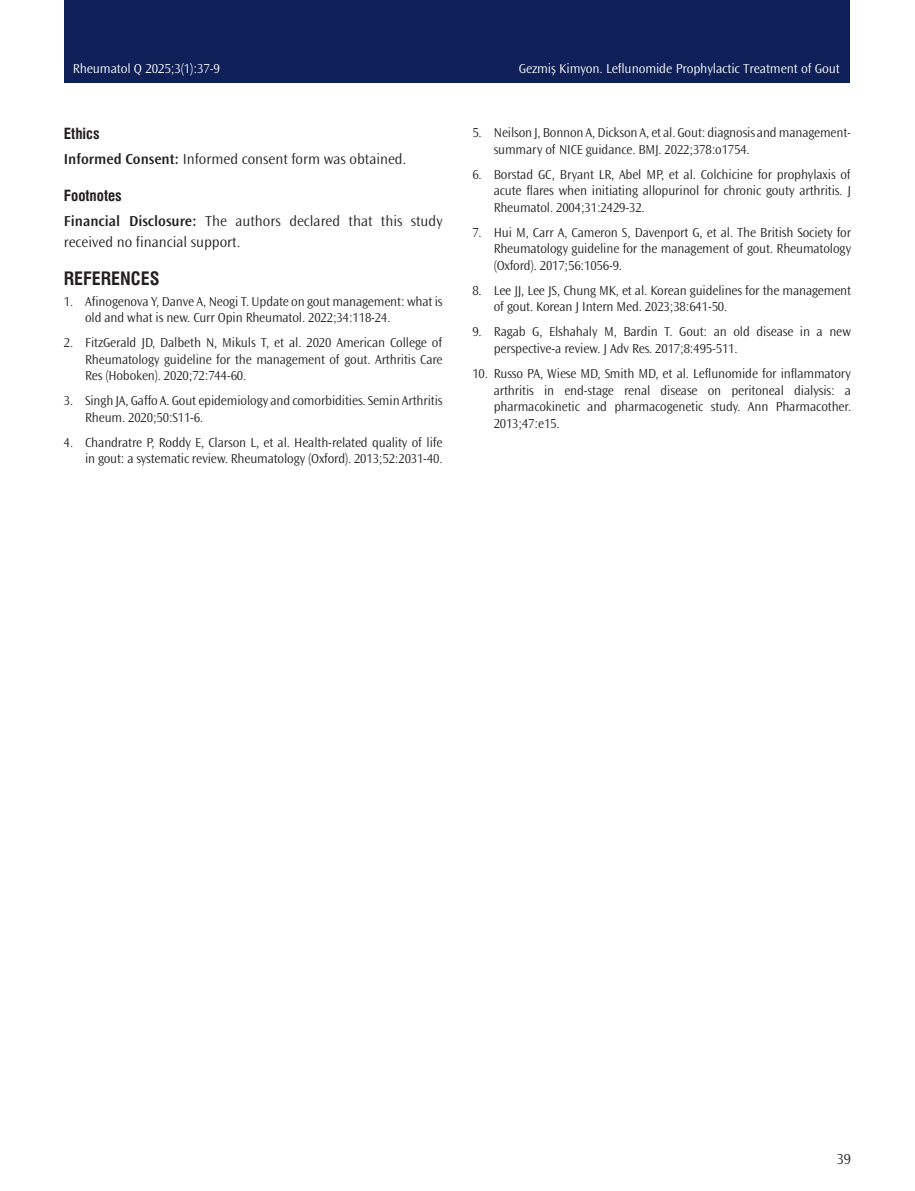
<style>
.page{position:relative;width:915px;height:1191px;background:#fff}
.page>*{position:absolute;margin:0;border:0;box-sizing:border-box;transform-origin:0 0}
.ANA_BASLIKLAR{font:18px "Swiss Condensed Bold Tr";color:#231f20}
.YAZI{font:300 15px/21px "Ocean Sans Std";color:#231f20}
.BOLD{font:15px "Swiss Condensed Bold Tr";color:#231f20}
.t1{font:300 13.5px/16.5px "Ocean Sans Std";letter-spacing:-.01em;color:#231f20}
.t2{font:300 13.5px "Ocean Sans Std";letter-spacing:-.01em;color:#fff}
.s1{font-weight:600}
</style>
<div class="page">
<div style="left:64px;top:0;width:785px;height:83px;background:#0f2059"></div>
<p class="t2" style="left:73px;top:61px;width:148px">Rheumatol Q 2025;3(1):37-9</p>
<p class="t2" style="left:518px;top:61px;width:322px">Gezmiş Kimyon. Leflunomide Prophylactic Treatment of Gout</p>
<p class="BOLD" style="left:64px;top:124px;width:37px">Ethics</p>
<p class="YAZI" style="left:64px;top:149px;width:344px"><span class="s1">Informed Consent:</span> Informed consent form was obtained.</p>
<p class="BOLD" style="left:64px;top:186px;width:60px">Footnotes</p>
<p class="YAZI" style="left:64px;top:211px;width:380px"><span class="s1">Financial Disclosure:</span> The authors declared that this study received no financial support.</p>
<p class="ANA_BASLIKLAR" style="left:64px;top:268px;width:97px">REFERENCES</p>
<p class="t1" style="left:85px;top:293px;width:359px;text-indent:-21px">1. Afinogenova Y, Danve A, Neogi T. Update on gout management: what is old and what is new. Curr Opin Rheumatol. 2022;34:118-24.</p>
<p class="t1" style="left:85px;top:335px;width:359px;text-align:justify;text-indent:-21px">2. FitzGerald JD, Dalbeth N, Mikuls T, et al. 2020 American College of Rheumatology guideline for the management of gout. Arthritis Care Res (Hoboken). 2020;72:744-60.</p>
<p class="t1" style="left:85px;top:393px;width:359px;text-indent:-21px">3. Singh JA, Gaffo A. Gout epidemiology and comorbidities. Semin Arthritis<br>Rheum. 2020;50:S11-6.</p>
<p class="t1" style="left:64px;top:434px;width:380px;text-align:right">4. Chandratre P, Roddy E, Clarson L, et al. Health-related quality of life in gout: a systematic review. Rheumatology (Oxford). 2013;52:2031-40.</p>
<p class="t1" style="left:493px;top:125px;width:359px;text-indent:-21px">5. Neilson J, Bonnon A, Dickson A, et al. Gout: diagnosis and management&shy;summary of NICE guidance. BMJ. 2022;378:o1754.</p>
<p class="t1" style="left:493px;top:166px;width:359px;text-align:justify;text-indent:-21px">6. Borstad GC, Bryant LR, Abel MP, et al. Colchicine for prophylaxis of acute flares when initiating allopurinol for chronic gouty arthritis. J Rheumatol. 2004;31:2429-32.</p>
<p class="t1" style="left:493px;top:224px;width:359px;text-align:justify;text-indent:-21px">7. Hui M, Carr A, Cameron S, Davenport G, et al. The British Society for Rheumatology guideline for the management of gout. Rheumatology (Oxford). 2017;56:1056-9.</p>
<p class="t1" style="left:493px;top:282px;width:359px;text-indent:-21px">8. Lee JJ, Lee JS, Chung MK, et al. Korean guidelines for the management of gout. Korean J Intern Med. 2023;38:641-50.</p>
<p class="t1" style="left:493px;top:324px;width:359px;text-indent:-21px">9. Ragab G, Elshahaly M, Bardin T. Gout: an old disease in a new perspective-a review. J Adv Res. 2017;8:495-511.</p>
<p class="t1" style="left:493px;top:365px;width:359px;text-align:justify;text-indent:-21px">10. Russo PA, Wiese MD, Smith MD, et al. Leflunomide for inflammatory arthritis in end-stage renal disease on peritoneal dialysis: a pharmacokinetic and pharmacogenetic study. Ann Pharmacother.<br>2013;47:e15.</p>
<p class="YAZI" style="left:836px;top:1148px;width:16px">39</p>
</div>
